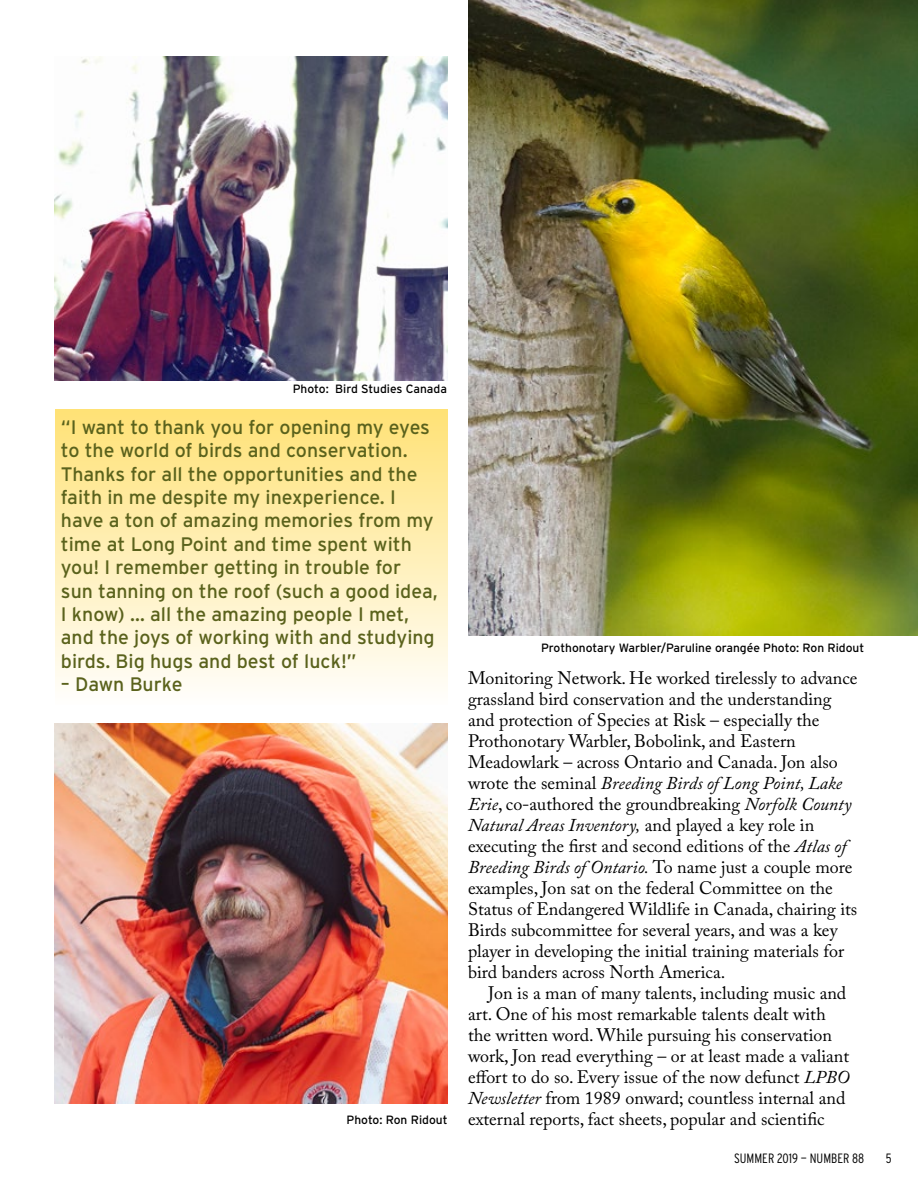
<style>
.page{position:relative;width:918px;height:1188px;background:#fff}
.page>*{position:absolute;margin:0;border:0;box-sizing:border-box;transform-origin:0 0}
.Body_A{font:19.5px/23.4px "Interstate";color:#5a621c}
.Body_A-2{font:18px/21px "Adobe Caslon Pro";color:#000}
.t1{font:300 condensed 13.5px "Interstate";color:#000}
.Sub_Heading{font:12px "Interstate";color:#000}
.s1{font-style:italic}
</style>
<div class="page">
<img style="left:54px;top:56px;width:394px;height:324px">
<img style="left:54px;top:724px;width:394px;height:380px">
<div style="left:55px;top:410px;width:393px;height:295px;background:linear-gradient(to bottom,#ffe276,#fffefd)"></div>
<img style="left:468px;top:0;width:450px;height:635px">
<p class="Sub_Heading" style="left:293px;top:382px;width:156px">Photo: Bird Studies Canada</p>
<p class="Body_A" style="left:61px;top:415px;width:378px">“I want to thank you for opening my eyes to the world of birds and conservation.<br>Thanks for all the opportunities and the faith in me despite my inexperience. I have a ton of amazing memories from my time at Long Point and time spent with you! I remember getting in trouble for sun tanning on the roof (such a good idea, I know) … all the amazing people I met, and the joys of working with and studying birds. Big hugs and best of luck!”</p>
<p class="Body_A" style="left:61px;top:672px;width:123px">– Dawn Burke</p>
<p class="Sub_Heading" style="left:347px;top:1113px;width:102px">Photo: Ron Ridout</p>
<p class="Sub_Heading" style="left:541px;top:641px;width:325px">Prothonotary Warbler/Paruline orangée Photo: Ron Ridout</p>
<p class="Body_A-2" style="left:468px;top:667px;width:391px">Monitoring Network. He worked tirelessly to advance grassland bird conservation and the understanding and protection of Species at Risk – especially the Prothonotary Warbler, Bobolink, and Eastern Meadowlark – across Ontario and Canada. Jon also wrote the seminal <span class="s1">Breeding Birds of Long Point, Lake Erie</span>, co-authored the groundbreaking <span class="s1">Norfolk County Natural Areas Inventory,</span> and played a key role in executing the first and second editions of the <span class="s1">Atlas of Breeding Birds of Ontario.</span> To name just a couple more examples, Jon sat on the federal Committee on the Status of Endangered Wildlife in Canada, chairing its Birds subcommittee for several years, and was a key player in developing the initial training materials for bird banders across North America.</p>
<p class="Body_A-2" style="left:468px;top:982px;width:383px;text-indent:20px">Jon is a man of many talents, including music and art. One of his most remarkable talents dealt with the written word. While pursuing his conservation work, Jon read everything – or at least made a valiant effort to do so. Every issue of the now defunct <span class="s1">LPBO Newsletter</span> from 1989 onward; countless internal and external reports, fact sheets, popular and scientific</p>
<p class="t1" style="left:734px;top:1151px;width:132px">SUMMER 2019 — NUMBER 88</p>
<p class="t1" style="left:886px;top:1151px;width:7px">5</p>
</div>
